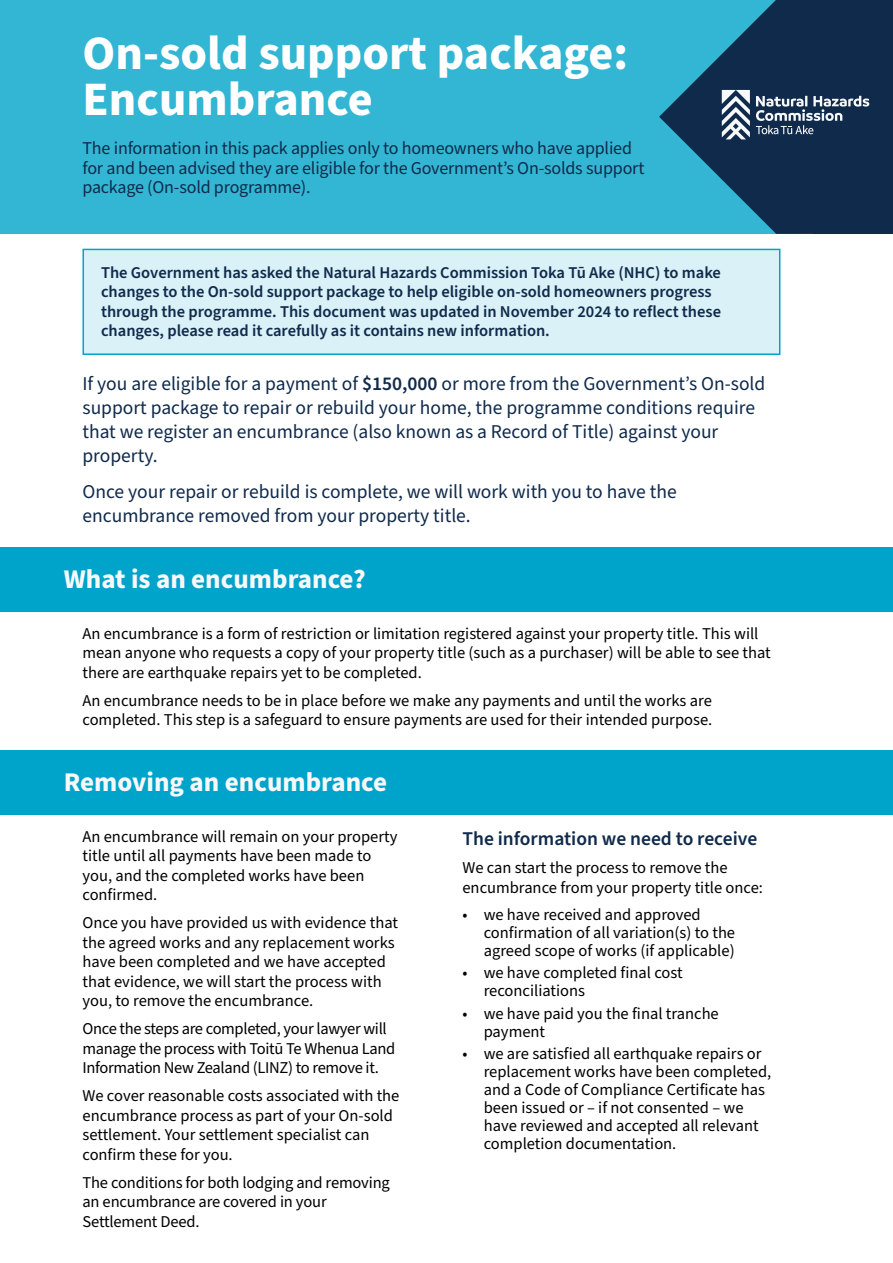
<style>
.page{position:relative;width:893px;height:1263px;background:#fff}
.page>*{position:absolute;margin:0;border:0;box-sizing:border-box;transform-origin:0 0}
.h2_sheet{font:700 48px/46.5px "Source Sans Pro";color:#fff}
.t1{font:700 27px "Source Sans Pro";color:#f7f8f9}
.intro_sheet_span{font:19.5px/24px "Source Sans Pro";color:#102a4b}
.t2{font:600 19.5px "Source Sans Pro";color:#102a4b}
.intro_sheet_span-2{font:18px/19.5px "Source Sans Pro";letter-spacing:-.01em;color:#102a4b}
.body_sheet{font:16.5px/19.5px "Source Sans Pro";color:#000}
.body_sheet-2{font:600 16.5px/19.5px "Source Sans Pro";color:#102a4b}
.body_sheet-3{font:16.5px/19.5px "Source Sans Pro";letter-spacing:-.02em;color:#000}
.s1{font-weight:600}
</style>
<div class="page">
<div style="left:0;top:547px;width:893px;height:65px;background:#00a3c9"></div>
<div style="left:0;top:750px;width:893px;height:64px;background:#00a3c9"></div>
<div style="left:83px;top:249px;width:697px;height:105px;background:#d9f1f7"></div>
<div style="left:82px;top:249px;width:698px;height:106px;border:2px solid #00a3c9"></div>
<div style="left:0;top:0;width:893px;height:234px;background:#33b6d4"></div>
<svg style="left:659px;top:0;width:154px;height:234px;fill:#102a4b"></svg>
<div style="left:813px;top:0;width:80px;height:234px;background:#102a4b"></div>
<svg style="left:722px;top:90px;width:28px;height:49px"></svg>
<svg style="left:756px;top:96px;width:113px;height:38px"></svg>
<p class="h2_sheet" style="left:82px;top:31px;width:547px">On-sold support package:<br>Encumbrance</p>
<p class="intro_sheet_span-2" style="left:82px;top:139px;width:563px">The information in this pack applies only to homeowners who have applied for and been advised they are eligible for the Government’s On-solds support package (On-sold programme).</p>
<p class="body_sheet-2" style="left:101px;top:263px;width:621px">The Government has asked the Natural Hazards Commission Toka Tū Ake (NHC) to make changes to the On-sold support package to help eligible on-sold homeowners progress through the programme. This document was updated in November 2024 to reflect these changes, please read it carefully as it contains new information.</p>
<p class="intro_sheet_span" style="left:82px;top:372px;width:684px">If you are eligible for a payment of <span class="s1">$150,000</span> or more from the Government’s On-sold support package to repair or rebuild your home, the programme conditions require that we register an encumbrance (also known as a Record of Title) against your property.</p>
<p class="intro_sheet_span" style="left:82px;top:480px;width:596px">Once your repair or rebuild is complete, we will work with you to have the encumbrance removed from your property title.</p>
<p class="t1" style="left:64px;top:561px;width:303px">What is an encumbrance?</p>
<p class="body_sheet" style="left:82px;top:624px;width:690px">An encumbrance is a form of restriction or limitation registered against your property title. This will mean anyone who requests a copy of your property title (such as a purchaser) will be able to see that there are earthquake repairs yet to be completed.</p>
<p class="body_sheet" style="left:82px;top:691px;width:631px">An encumbrance needs to be in place before we make any payments and until the works are completed. This step is a safeguard to ensure payments are used for their intended purpose.</p>
<p class="t1" style="left:64px;top:764px;width:325px">Removing an encumbrance</p>
<p class="body_sheet" style="left:82px;top:827px;width:316px">An encumbrance will remain on your property title until all payments have been made to you, and the completed works have been confirmed.</p>
<p class="body_sheet" style="left:82px;top:914px;width:317px">Once you have provided us with evidence that the agreed works and any replacement works have been completed and we have accepted that evidence, we will start the process with you, to remove the encumbrance.</p>
<p class="body_sheet-3" style="left:82px;top:1020px;width:314px">Once the steps are completed, your lawyer will manage the process with Toitū Te Whenua Land<br>Information New Zealand (LINZ) to remove it.</p>
<p class="body_sheet" style="left:82px;top:1087px;width:318px">We cover reasonable costs associated with the encumbrance process as part of your On-sold settlement. Your settlement specialist can confirm these for you.</p>
<p class="body_sheet" style="left:82px;top:1173px;width:309px">The conditions for both lodging and removing an encumbrance are covered in your<br>Settlement Deed.</p>
<p class="t2" style="left:462px;top:825px;width:296px">The information we need to receive</p>
<p class="body_sheet" style="left:462px;top:859px;width:302px">We can start the process to remove the encumbrance from your property title once:</p>
<p class="body_sheet" style="left:484px;top:905px;width:253px;line-height:18px;text-indent:-21px">• we have received and approved confirmation of all variation(s) to the agreed scope of works (if applicable)</p>
<p class="body_sheet" style="left:484px;top:964px;width:200px;line-height:18px;text-indent:-21px">• we have completed final cost reconciliations</p>
<p class="body_sheet" style="left:484px;top:1004px;width:237px;line-height:18px;text-indent:-21px">• we have paid you the final tranche payment</p>
<p class="body_sheet" style="left:484px;top:1045px;width:289px;line-height:18px;text-indent:-21px">• we are satisfied all earthquake repairs or replacement works have been completed, and a Code of Compliance Certificate has been issued or – if not consented – we have reviewed and accepted all relevant completion documentation.</p>
</div>
